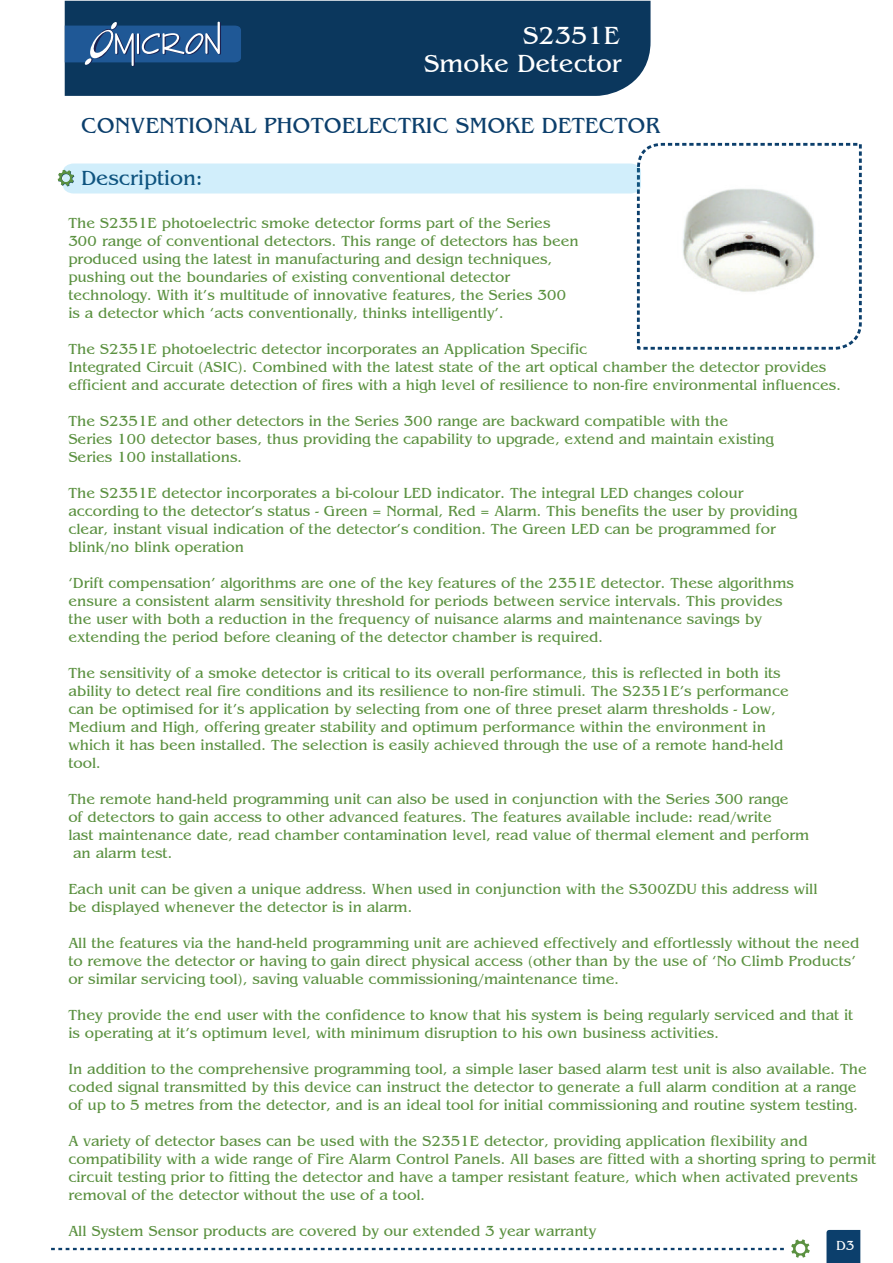
<style>
.page{position:relative;width:893px;height:1263px;background:#fff}
.page>*{position:absolute;margin:0;border:0;box-sizing:border-box;transform-origin:0 0}
.t1{font:25.5px "Bangkok Plain";color:#fff}
.t2{font:22.5px "Bangkok Plain";color:#0c3f6c}
.t3{font:21px "Bangkok Plain";color:#0c3f6c}
.t4{font:15px/18px "Bangkok Plain";color:#5b9140}
.t5{font:13.5px "Bangkok Plain";color:#fff}
</style>
<div class="page">
<svg style="left:826px;top:1230px;width:34px;height:32px"></svg>
<svg style="left:637px;top:143px;width:224px;height:207px"></svg>
<div style="left:58px;top:164px;width:583px;height:30px;background:#d1eefb"></div>
<svg style="left:51px;top:1248px;width:732px;height:2px"></svg>
<svg style="left:791px;top:1239px;width:18px;height:19px"></svg>
<div style="left:65px;top:1px;width:585px;height:95px;background:#0b375d"></div>
<svg style="left:65px;top:22px;width:176px;height:45px;background:#366394"></svg>
<img style="left:668px;top:149px;width:162px;height:195px">
<h1 class="t1" style="left:522px;top:26px;width:98px">S2351E</h1>
<h1 class="t1" style="left:424px;top:53px;width:199px">Smoke Detector</h1>
<h2 class="t2" style="left:81px;top:117px;width:580px">CONVENTIONAL PHOTOELECTRIC SMOKE DETECTOR</h2>
<h3 class="t3" style="left:81px;top:170px;width:123px">Description:</h3>
<p class="t4" style="left:68px;top:215px;width:512px">The S2351E photoelectric smoke detector forms part of the Series 300 range of conventional detectors. This range of detectors has been produced using the latest in manufacturing and design techniques, pushing out the boundaries of existing conventional detector technology. With it’s multitude of innovative features, the Series 300 is a detector which ‘acts conventionally, thinks intelligently’.</p>
<p class="t4" style="left:68px;top:341px;width:774px">The S2351E photoelectric detector incorporates an Application Specific<br>Integrated Circuit (ASIC). Combined with the latest state of the art optical chamber the detector provides efficient and accurate detection of fires with a high level of resilience to non-fire environmental influences.</p>
<p class="t4" style="left:68px;top:413px;width:707px">The S2351E and other detectors in the Series 300 range are backward compatible with the<br>Series 100 detector bases, thus providing the capability to upgrade, extend and maintain existing<br>Series 100 installations.</p>
<p class="t4" style="left:68px;top:485px;width:730px">The S2351E detector incorporates a bi-colour LED indicator. The integral LED changes colour according to the detector’s status - Green = Normal, Red = Alarm. This benefits the user by providing clear, instant visual indication of the detector’s condition. The Green LED can be programmed for blink/no blink operation</p>
<p class="t4" style="left:68px;top:575px;width:727px">‘Drift compensation’ algorithms are one of the key features of the 2351E detector. These algorithms ensure a consistent alarm sensitivity threshold for periods between service intervals. This provides the user with both a reduction in the frequency of nuisance alarms and maintenance savings by extending the period before cleaning of the detector chamber is required.</p>
<p class="t4" style="left:68px;top:665px;width:722px">The sensitivity of a smoke detector is critical to its overall performance, this is reflected in both its ability to detect real fire conditions and its resilience to non-fire stimuli. The S2351E’s performance can be optimised for it's application by selecting from one of three preset alarm thresholds - Low, Medium and High, offering greater stability and optimum performance within the environment in which it has been installed. The selection is easily achieved through the use of a remote hand-held tool.</p>
<p class="t4" style="left:68px;top:791px;width:721px">The remote hand-held programming unit can also be used in conjunction with the Series 300 range</p>
<p class="t4" style="left:68px;top:809px;width:704px">of detectors to gain access to other advanced features. The features available include: read/write</p>
<p class="t4" style="left:68px;top:827px;width:742px">last maintenance date, read chamber contamination level, read value of thermal element and perform</p>
<p class="t4" style="left:73px;top:845px;width:101px">an alarm test.</p>
<p class="t4" style="left:68px;top:881px;width:750px">Each unit can be given a unique address. When used in conjunction with the S300ZDU this address will be displayed whenever the detector is in alarm.</p>
<p class="t4" style="left:68px;top:935px;width:792px">All the features via the hand-held programming unit are achieved effectively and effortlessly without the need to remove the detector or having to gain direct physical access (other than by the use of ‘No Climb Products’ or similar servicing tool), saving valuable commissioning/maintenance time.</p>
<p class="t4" style="left:68px;top:1007px;width:786px">They provide the end user with the confidence to know that his system is being regularly serviced and that it is operating at it's optimum level, with minimum disruption to his own business activities.</p>
<p class="t4" style="left:68px;top:1061px;width:800px">In addition to the comprehensive programming tool, a simple laser based alarm test unit is also available. The coded signal transmitted by this device can instruct the detector to generate a full alarm condition at a range of up to 5 metres from the detector, and is an ideal tool for initial commissioning and routine system testing.</p>
<p class="t4" style="left:68px;top:1133px;width:809px">A variety of detector bases can be used with the S2351E detector, providing application flexibility and compatibility with a wide range of Fire Alarm Control Panels. All bases are fitted with a shorting spring to permit circuit testing prior to fitting the detector and have a tamper resistant feature, which when activated prevents removal of the detector without the use of a tool.</p>
<p class="t4" style="left:68px;top:1223px;width:529px">All System Sensor products are covered by our extended 3 year warranty</p>
<p class="t5" style="left:836px;top:1238px;width:20px">D3</p>
</div>
